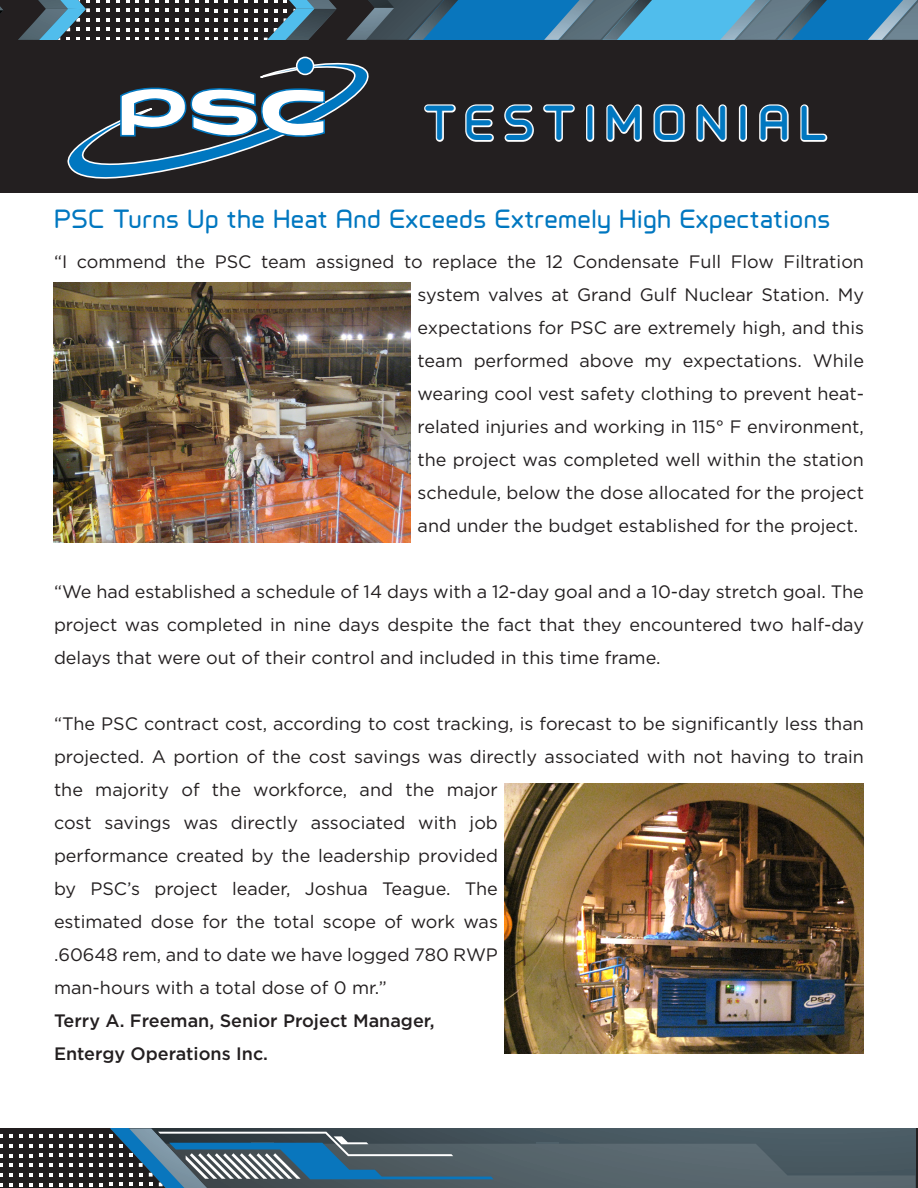
<style>
.page{position:relative;width:918px;height:1188px;background:#fff}
.page>*{position:absolute;margin:0;border:0;box-sizing:border-box;transform-origin:0 0}
.t1{font:700 44.7px "Primus";letter-spacing:.2em;color:#0077c0}
.t2{font:600 24px "Primus";letter-spacing:.02em;color:#0077c0}
.t3{font:18px/33px "Gotham";color:#231f20;text-align:justify}
.t4{font:500 18px "Gotham";color:#231f20}
</style>
<div class="page">
<div style="left:0;top:0;width:918px;height:193px;background:#231f20"></div>
<svg style="left:67px;top:56px;width:302px;height:123px"></svg>
<svg style="left:0;top:0;width:337px;height:40px"></svg>
<svg style="left:346px;top:0;width:572px;height:40px;background:#3c7fa5"></svg>
<svg style="left:424px;top:104px;width:32px;height:38px"></svg>
<svg style="left:465px;top:104px;width:29px;height:38px"></svg>
<svg style="left:504px;top:104px;width:30px;height:38px"></svg>
<svg style="left:543px;top:104px;width:32px;height:38px"></svg>
<div style="left:586px;top:104px;width:8px;height:38px;border:3px solid #fff;border-radius:3px"></div>
<svg style="left:606px;top:104px;width:36px;height:38px"></svg>
<svg style="left:653px;top:104px;width:32px;height:38px"></svg>
<svg style="left:696px;top:104px;width:31px;height:38px"></svg>
<div style="left:739px;top:104px;width:8px;height:38px;border:3px solid #fff;border-radius:3px"></div>
<svg style="left:759px;top:104px;width:30px;height:38px"></svg>
<svg style="left:800px;top:104px;width:28px;height:38px"></svg>
<svg style="left:0;top:1129px;width:915px;height:59px;background:#4d606b"></svg>
<img style="left:54px;top:282px;width:357px;height:260px">
<img style="left:505px;top:784px;width:359px;height:269px">
<p class="t1" style="left:424px;top:92px;width:405px">TESTIMONIAL</p>
<p class="t2" style="left:54px;top:202px;width:778px">PSC Turns Up the Heat And Exceeds Extremely High Expectations</p>
<p class="t3" style="left:418px;top:245px;width:448px;text-indent:-364px">“I commend the PSC team assigned to replace the 12 Condensate Full Flow Filtration system valves at Grand Gulf Nuclear Station. My expectations for PSC are extremely high, and this team performed above my expectations. While wearing cool vest safety clothing to prevent heat&shy;related injuries and working in 115° F environment, the project was completed well within the station schedule, below the dose allocated for the project and under the budget established for the project.</p>
<p class="t3" style="left:54px;top:575px;width:812px">“We had established a schedule of 14 days with a 12-day goal and a 10-day stretch goal. The project was completed in nine days despite the fact that they encountered two half-day delays that were out of their control and included in this time frame.</p>
<p class="t3" style="left:54px;top:707px;width:812px;text-align:left">“The PSC contract cost, according to cost tracking, is forecast to be significantly less than projected. A portion of the cost savings was directly associated with not having to train the majority of the workforce, and the major<br>cost savings was directly associated with job<br>performance created by the leadership provided<br>by PSC’s project leader, Joshua Teague. The<br>estimated dose for the total scope of work was<br>.60648 rem, and to date we have logged 780 RWP<br>man-hours with a total dose of 0 mr.”</p>
<p class="t4" style="left:54px;top:1010px;width:382px">Terry A. Freeman, Senior Project Manager,</p>
<p class="t4" style="left:54px;top:1043px;width:216px">Entergy Operations Inc.</p>
</div>
